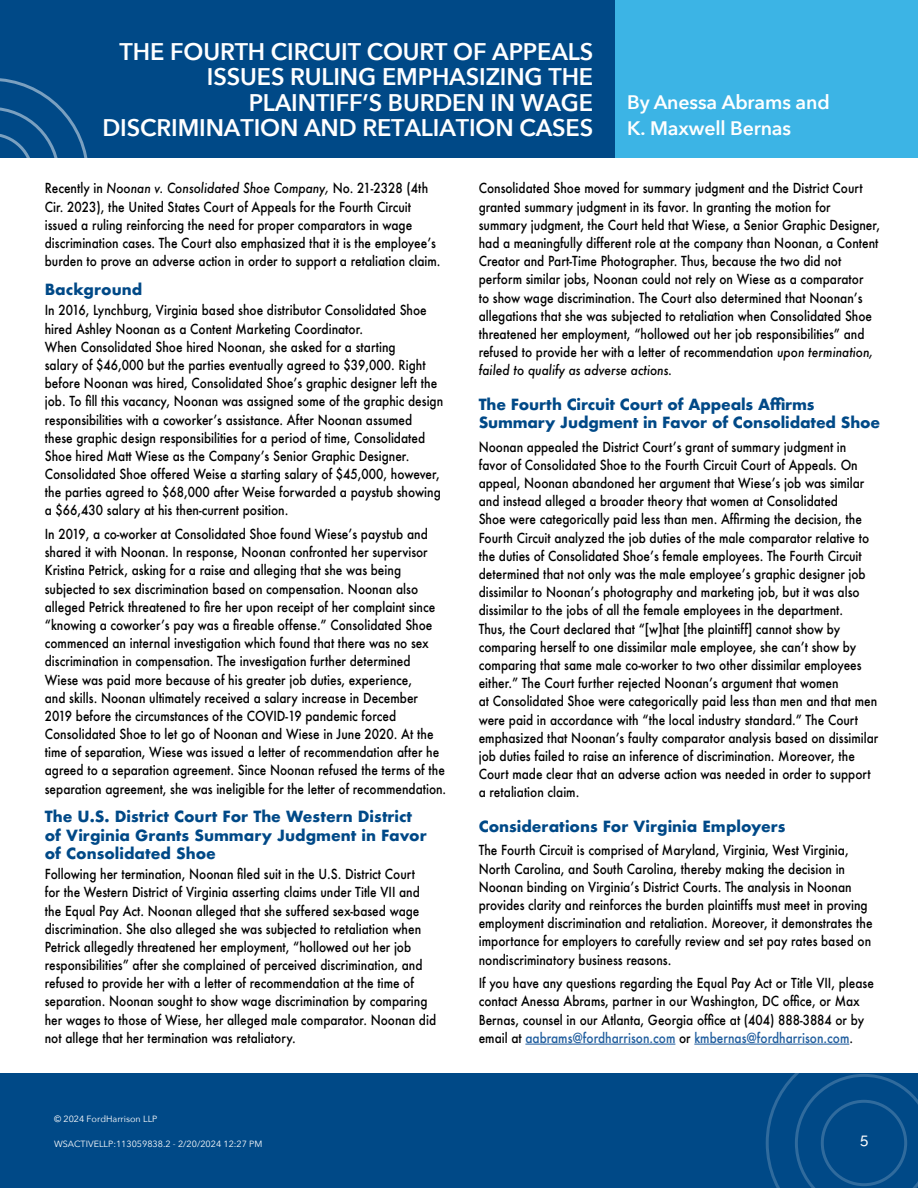
<style>
.page{position:relative;width:918px;height:1188px;background:#fff}
.page>*{position:absolute;margin:0;border:0;box-sizing:border-box;transform-origin:0 0}
.t1{font:600 24px/25.5px "Avenir Next";letter-spacing:-.005em;color:#fff;text-align:right}
.t2{font:600 19.5px/25.5px "Avenir Next";letter-spacing:-.01em;color:#fff}
.t3{font:700 15px/18.1px "Futura";color:#004987}
.t4{font:500 15px "Raleway";color:#fff}
.t5{font:500 13.5px/18.1px "Futura";color:#000;scale:.88 1}
.t6{font:9px "Avenir Next";color:#fff}
.s1{font-style:italic}
.s2{color:#215e9e}
</style>
<div class="page">
<div style="left:0;top:1074px;width:918px;height:114px;background:#004987"></div>
<div style="left:0;top:0;width:616px;height:158px;background:#004987"></div>
<svg style="left:0;top:78px;width:88px;height:80px"></svg>
<div style="left:615px;top:0;width:303px;height:158px;background:#3cb4e5"></div>
<hr style="left:525px;top:1044px;width:150px;height:1px;background:#215e9e">
<hr style="left:694px;top:1044px;width:155px;height:1px;background:#215e9e">
<svg style="left:766px;top:1073px;width:152px;height:115px"></svg>
<h1 class="t1" style="left:102px;top:38px;width:492px">THE FOURTH CIRCUIT COURT OF APPEALS ISSUES RULING EMPHASIZING THE PLAINTIFF’S BURDEN IN WAGE DISCRIMINATION AND RETALIATION CASES</h1>
<h2 class="t2" style="left:627px;top:89px;width:204px">By Anessa Abrams and<br>K. Maxwell Bernas</h2>
<p class="t5" style="left:45px;top:179px;width:451px">Recently in <span class="s1">Noonan v. Consolidated Shoe Company,</span> No. 21-2328 (4th Cir. 2023), the United States Court of Appeals for the Fourth Circuit issued a ruling reinforcing the need for proper comparators in wage discrimination cases. The Court also emphasized that it is the employee’s burden to prove an adverse action in order to support a retaliation claim.</p>
<p class="t3" style="left:45px;top:280px;width:99px">Background</p>
<p class="t5" style="left:45px;top:301px;width:454px">In 2016, Lynchburg, Virginia based shoe distributor Consolidated Shoe hired Ashley Noonan as a Content Marketing Coordinator.<br>When Consolidated Shoe hired Noonan, she asked for a starting<br>salary of $46,000 but the parties eventually agreed to $39,000. Right before Noonan was hired, Consolidated Shoe’s graphic designer left the job. To fill this vacancy, Noonan was assigned some of the graphic design responsibilities with a coworker’s assistance. After Noonan assumed these graphic design responsibilities for a period of time, Consolidated Shoe hired Matt Wiese as the Company’s Senior Graphic Designer.<br>Consolidated Shoe offered Weise a starting salary of $45,000, however, the parties agreed to $68,000 after Weise forwarded a paystub showing a $66,430 salary at his then-current position.</p>
<p class="t5" style="left:45px;top:525px;width:458px">In 2019, a co-worker at Consolidated Shoe found Wiese’s paystub and shared it with Noonan. In response, Noonan confronted her supervisor Kristina Petrick, asking for a raise and alleging that she was being subjected to sex discrimination based on compensation. Noonan also alleged Petrick threatened to fire her upon receipt of her complaint since “knowing a coworker’s pay was a fireable offense.” Consolidated Shoe commenced an internal investigation which found that there was no sex discrimination in compensation. The investigation further determined Wiese was paid more because of his greater job duties, experience,<br>and skills. Noonan ultimately received a salary increase in December 2019 before the circumstances of the COVID-19 pandemic forced Consolidated Shoe to let go of Noonan and Wiese in June 2020. At the time of separation, Wiese was issued a letter of recommendation after he agreed to a separation agreement. Since Noonan refused the terms of the separation agreement, she was ineligible for the letter of recommendation.</p>
<p class="t3" style="left:45px;top:808px;width:383px">The U.S. District Court For The Western District of Virginia Grants Summary Judgment in Favor of Consolidated Shoe</p>
<p class="t5" style="left:45px;top:865px;width:446px">Following her termination, Noonan filed suit in the U.S. District Court<br>for the Western District of Virginia asserting claims under Title VII and the Equal Pay Act. Noonan alleged that she suffered sex-based wage discrimination. She also alleged she was subjected to retaliation when Petrick allegedly threatened her employment, “hollowed out her job responsibilities” after she complained of perceived discrimination, and refused to provide her with a letter of recommendation at the time of separation. Noonan sought to show wage discrimination by comparing her wages to those of Wiese, her alleged male comparator. Noonan did not allege that her termination was retaliatory.</p>
<p class="t6" style="left:54px;top:1111px;width:105px">© 2024 FordHarrison LLP</p>
<p class="t6" style="left:54px;top:1136px;width:210px">WSACTIVELLP:113059838.2 - 2/20/2024 12:27 PM</p>
<p class="t5" style="left:479px;top:179px;width:458px">Consolidated Shoe moved for summary judgment and the District Court granted summary judgment in its favor. In granting the motion for summary judgment, the Court held that Wiese, a Senior Graphic Designer, had a meaningfully different role at the company than Noonan, a Content Creator and Part-Time Photographer. Thus, because the two did not perform similar jobs, Noonan could not rely on Wiese as a comparator<br>to show wage discrimination. The Court also determined that Noonan’s allegations that she was subjected to retaliation when Consolidated Shoe threatened her employment, “hollowed out her job responsibilities” and refused to provide her with a letter of recommendation <span class="s1">upon termination, failed to qualify as adverse actions.</span></p>
<p class="t3" style="left:479px;top:395px;width:403px">The Fourth Circuit Court of Appeals Affirms<br>Summary Judgment in Favor of Consolidated Shoe</p>
<p class="t5" style="left:479px;top:437px;width:456px">Noonan appealed the District Court’s grant of summary judgment in<br>favor of Consolidated Shoe to the Fourth Circuit Court of Appeals. On appeal, Noonan abandoned her argument that Wiese’s job was similar and instead alleged a broader theory that women at Consolidated<br>Shoe were categorically paid less than men. Affirming the decision, the Fourth Circuit analyzed the job duties of the male comparator relative to the duties of Consolidated Shoe’s female employees. The Fourth Circuit determined that not only was the male employee’s graphic designer job dissimilar to Noonan’s photography and marketing job, but it was also dissimilar to the jobs of all the female employees in the department.<br>Thus, the Court declared that “[w]hat [the plaintiff] cannot show by comparing herself to one dissimilar male employee, she can’t show by comparing that same male co-worker to two other dissimilar employees either.” The Court further rejected Noonan’s argument that women<br>at Consolidated Shoe were categorically paid less than men and that men were paid in accordance with “the local industry standard.” The Court emphasized that Noonan’s faulty comparator analysis based on dissimilar job duties failed to raise an inference of discrimination. Moreover, the Court made clear that an adverse action was needed in order to support a retaliation claim.</p>
<p class="t3" style="left:479px;top:817px;width:308px">Considerations For Virginia Employers</p>
<p class="t5" style="left:479px;top:841px;width:449px">The Fourth Circuit is comprised of Maryland, Virginia, West Virginia, North Carolina, and South Carolina, thereby making the decision in Noonan binding on Virginia’s District Courts. The analysis in Noonan provides clarity and reinforces the burden plaintiffs must meet in proving employment discrimination and retaliation. Moreover, it demonstrates the importance for employers to carefully review and set pay rates based on nondiscriminatory business reasons.</p>
<p class="t5" style="left:479px;top:974px;width:451px">If you have any questions regarding the Equal Pay Act or Title VII, please contact Anessa Abrams, partner in our Washington, DC office, or Max Bernas, counsel in our Atlanta, Georgia office at (404) 888-3884 or by email at <span class="s2">aabrams@fordharrison.com</span> or <span class="s2">kmbernas@fordharrison.com</span>.</p>
<p class="t4" style="left:860px;top:1130px;width:10px">5</p>
</div>
